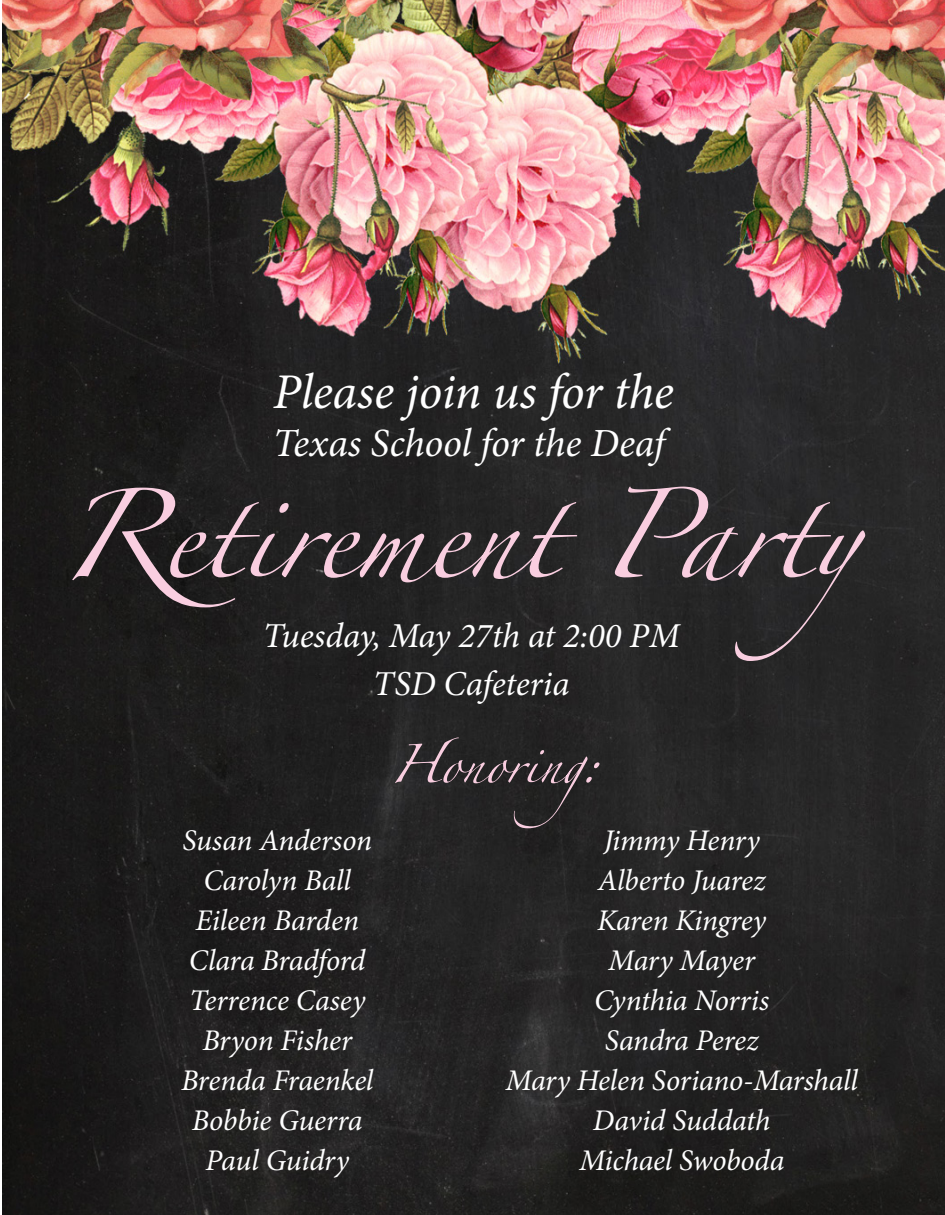
<style>
.page{position:relative;width:945px;height:1215px;background:#fff}
.page>*{position:absolute;margin:0;border:0;box-sizing:border-box;transform-origin:0 0}
.t1{font:italic 50px "Minion Pro";letter-spacing:-.005em;color:#fff}
.t2{font:italic 40px "Minion Pro";letter-spacing:-.005em;color:#fff}
.t3{font:italic 35px "Minion Pro";letter-spacing:-.005em;color:#fff}
.t4{font:italic 30px "Minion Pro";letter-spacing:-.01em;color:#fff}
</style>
<div class="page">
<img style="left:3px;top:0;width:942px;height:1215px">
<svg style="left:72px;top:487px;width:793px;height:174px;background:#353133"></svg>
<svg style="left:395px;top:737px;width:204px;height:91px;background:#333031"></svg>
<p class="t1" style="left:273px;top:358px;width:402px">Please join us for the</p>
<p class="t2" style="left:273px;top:416px;width:393px">Texas School for the Deaf</p>
<p class="t3" style="left:263px;top:612px;width:418px">Tuesday, May 27th at 2:00 PM</p>
<p class="t3" style="left:373px;top:660px;width:198px">TSD Cafeteria</p>
<p class="t4" style="left:182px;top:820px;width:191px">Susan Anderson</p>
<p class="t4" style="left:203px;top:860px;width:149px">Carolyn Ball</p>
<p class="t4" style="left:195px;top:900px;width:165px">Eileen Barden</p>
<p class="t4" style="left:189px;top:940px;width:178px">Clara Bradford</p>
<p class="t4" style="left:189px;top:980px;width:178px">Terrence Casey</p>
<p class="t4" style="left:202px;top:1020px;width:151px">Bryon Fisher</p>
<p class="t4" style="left:181px;top:1060px;width:194px">Brenda Fraenkel</p>
<p class="t4" style="left:192px;top:1100px;width:172px">Bobbie Guerra</p>
<p class="t4" style="left:205px;top:1140px;width:145px">Paul Guidry</p>
<p class="t4" style="left:604px;top:820px;width:158px">Jimmy Henry</p>
<p class="t4" style="left:598px;top:860px;width:169px">Alberto Juarez</p>
<p class="t4" style="left:597px;top:900px;width:170px">Karen Kingrey</p>
<p class="t4" style="left:608px;top:940px;width:148px">Mary Mayer</p>
<p class="t4" style="left:594px;top:980px;width:177px">Cynthia Norris</p>
<p class="t4" style="left:605px;top:1020px;width:155px">Sandra Perez</p>
<p class="t4" style="left:506px;top:1060px;width:354px">Mary Helen Soriano-Marshall</p>
<p class="t4" style="left:593px;top:1100px;width:179px">David Suddath</p>
<p class="t4" style="left:579px;top:1140px;width:207px">Michael Swoboda</p>
</div>
